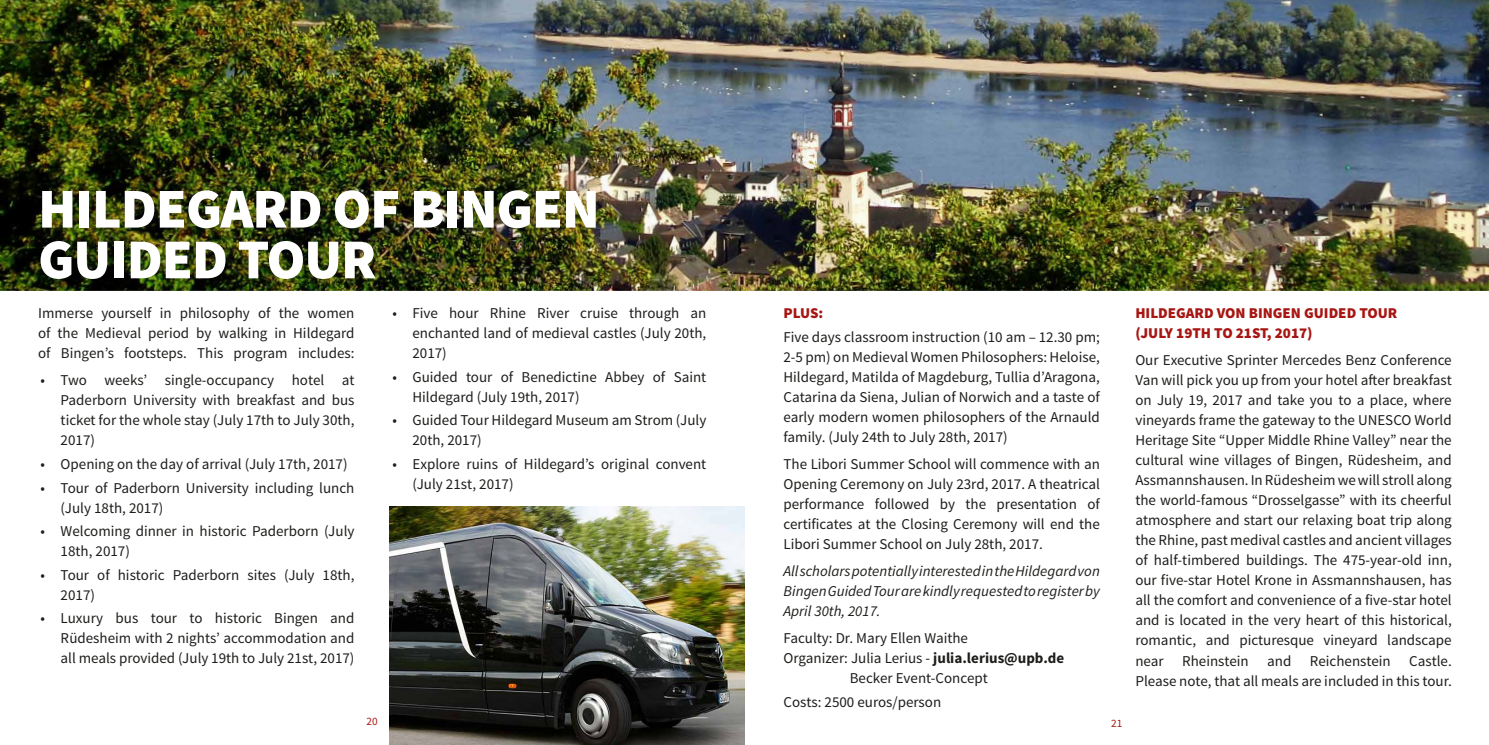
<style>
.page{position:relative;width:1489px;height:745px;background:#fff}
.page>*{position:absolute;margin:0;border:0;box-sizing:border-box;transform-origin:0 0}
.t1{font:900 56.25px/50.6px "Source Sans Pro";letter-spacing:-.02em;color:#fff}
.t2{font:15px/20px "Source Sans Pro";color:#1d1d1b;text-align:justify}
.t3{font:italic 15px/20px "Source Sans Pro";color:#1d1d1b;text-align:justify}
.t4{font:900 15px/20px "Source Sans Pro";color:#a71612}
.t5{font:11.25px "Source Sans Pro";color:#a71612}
.s1{font-weight:700}
</style>
<div class="page">
<svg style="left:389px;top:692px;width:1px;height:52px"></svg>
<img style="left:0;top:0;width:1488px;height:291px">
<img style="left:390px;top:506px;width:354px;height:238px">
<h1 class="t1" style="left:38px;top:186px;width:563px">HILDEGARD OF BINGEN<br>GUIDED TOUR</h1>
<p class="t2" style="left:38px;top:303px;width:318px">Immerse yourself in philosophy of the women of the Medieval period by walking in Hildegard of Bingen’s footsteps. This program includes:</p>
<p class="t2" style="left:61px;top:370px;width:295px;text-indent:-20px">• Two weeks’ single-occupancy hotel at Paderborn University with breakfast and bus ticket for the whole stay (July 17th to July 30th, 2017)</p>
<p class="t2" style="left:41px;top:454px;width:308px">• Opening on the day of arrival (July 17th, 2017)</p>
<p class="t2" style="left:61px;top:477px;width:295px;text-indent:-20px">• Tour of Paderborn University including lunch (July 18th, 2017)</p>
<p class="t2" style="left:61px;top:521px;width:295px;text-indent:-20px">• Welcoming dinner in historic Paderborn (July<br>18th, 2017)</p>
<p class="t2" style="left:61px;top:564px;width:295px;text-indent:-20px">• Tour of historic Paderborn sites (July 18th,<br>2017)</p>
<p class="t2" style="left:61px;top:608px;width:295px;text-indent:-20px">• Luxury bus tour to historic Bingen and Rüdesheim with 2 nights’ accommodation and all meals provided (July 19th to July 21st, 2017)</p>
<p class="t2" style="left:412px;top:303px;width:295px;text-indent:-20px">• Five hour Rhine River cruise through an enchanted land of medieval castles (July 20th, 2017)</p>
<p class="t2" style="left:412px;top:367px;width:295px;text-indent:-20px">• Guided tour of Benedictine Abbey of Saint<br>Hildegard (July 19th, 2017)</p>
<p class="t2" style="left:412px;top:410px;width:295px;text-indent:-20px">• Guided Tour Hildegard Museum am Strom (July<br>20th, 2017)</p>
<p class="t2" style="left:412px;top:454px;width:295px;text-indent:-20px">• Explore ruins of Hildegard’s original convent (July 21st, 2017)</p>
<p class="t4" style="left:783px;top:303px;width:41px">PLUS:</p>
<p class="t2" style="left:783px;top:327px;width:318px">Five days classroom instruction (10 am – 12.30 pm; 2-5 pm) on Medieval Women Philosophers: Heloise, Hildegard, Matilda of Magdeburg, Tullia d’Aragona, Catarina da Siena, Julian of Norwich and a taste of early modern women philosophers of the Arnauld family. (July 24th to July 28th, 2017)</p>
<p class="t2" style="left:783px;top:454px;width:318px">The Libori Summer School will commence with an Opening Ceremony on July 23rd, 2017. A theatrical performance followed by the presentation of certificates at the Closing Ceremony will end the Libori Summer School on July 28th, 2017.</p>
<p class="t3" style="left:783px;top:560px;width:318px">All scholars potentially interested in the Hildegard von Bingen Guided Tour are kindly requested to register by April 30th, 2017.</p>
<p class="t2" style="left:783px;top:628px;width:186px">Faculty: Dr. Mary Ellen Waithe</p>
<p class="t2" style="left:783px;top:648px;width:282px">Organizer: Julia Lerius - <span class="s1">julia.lerius@upb.de</span></p>
<p class="t2" style="left:849px;top:668px;width:140px">Becker Event-Concept</p>
<p class="t2" style="left:783px;top:691px;width:159px">Costs: 2500 euros/person</p>
<p class="t5" style="left:366px;top:713px;width:13px">20</p>
<p class="t5" style="left:1111px;top:716px;width:13px">21</p>
<p class="t4" style="left:1135px;top:303px;width:263px">HILDEGARD VON BINGEN GUIDED TOUR (JULY 19TH TO 21ST, 2017)</p>
<p class="t2" style="left:1135px;top:350px;width:318px">Our Executive Sprinter Mercedes Benz Conference Van will pick you up from your hotel after breakfast on July 19, 2017 and take you to a place, where vineyards frame the gateway to the UNESCO World Heritage Site “Upper Middle Rhine Valley” near the cultural wine villages of Bingen, Rüdesheim, and Assmannshausen. In Rüdesheim we will stroll along the world-famous “Drosselgasse” with its cheerful atmosphere and start our relaxing boat trip along the Rhine, past medival castles and ancient villages of half-timbered buildings. The 475-year-old inn, our five-star Hotel Krone in Assmannshausen, has all the comfort and convenience of a five-star hotel and is located in the very heart of this historical, romantic, and picturesque vineyard landscape near Rheinstein and Reichenstein Castle.<br>Please note, that all meals are included in this tour.</p>
</div>
